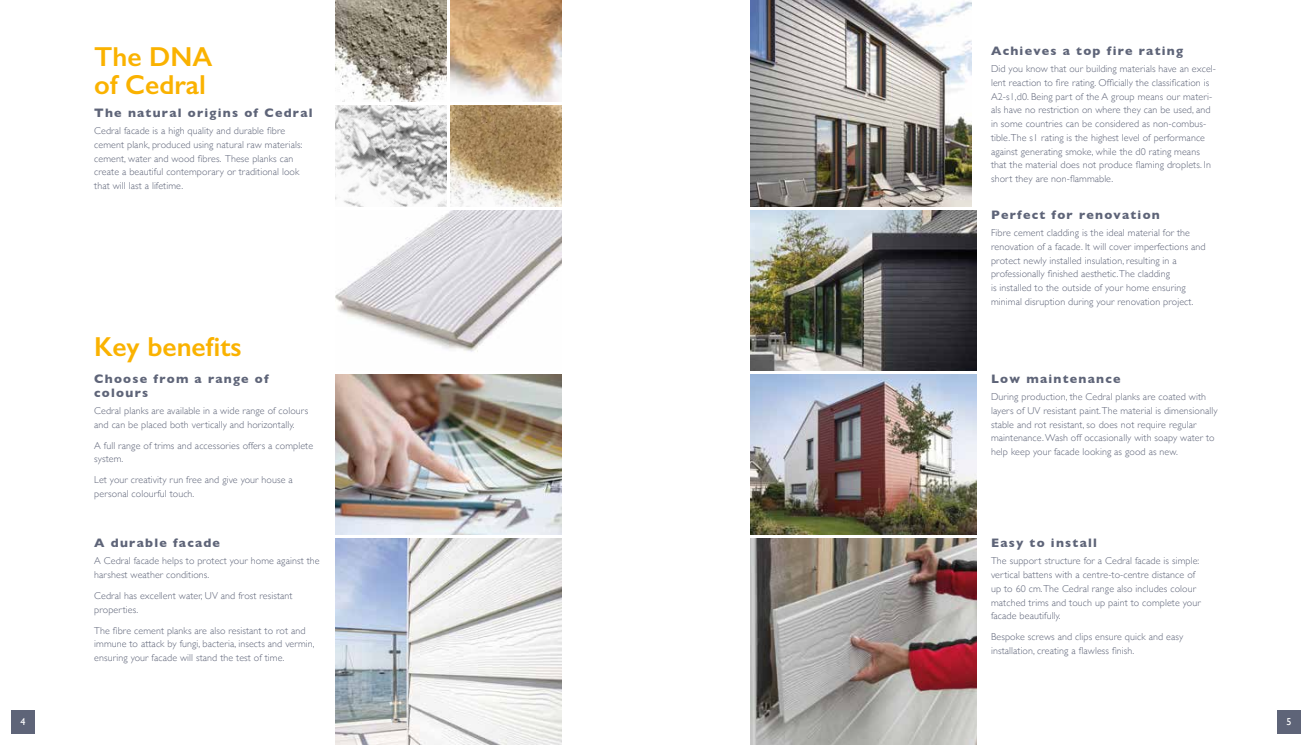
<style>
.page{position:relative;width:1312px;height:745px;background:#fff}
.page>*{position:absolute;margin:0;border:0;box-sizing:border-box;transform-origin:0 0}
.t1{font:600 27.5px/27.5px "Gill Sans";color:#fab200}
.t2{font:700 12.5px/13.8px "Gill Sans";letter-spacing:.1em;color:#5e6478}
.t3{font:300 10px/13.8px "Gill Sans";letter-spacing:.01em;color:#5e6478}
.t4{font:10px "Gill Sans";color:#fff}
</style>
<div class="page">
<div style="left:12px;top:710px;width:23px;height:23px;background:#5e6478"></div>
<div style="left:1276px;top:710px;width:24px;height:23px;background:#5e6478"></div>
<img style="left:750px;top:0;width:221px;height:206px">
<img style="left:750px;top:538px;width:226px;height:206px">
<img style="left:335px;top:538px;width:226px;height:206px">
<img style="left:750px;top:374px;width:226px;height:160px">
<img style="left:335px;top:374px;width:226px;height:160px">
<img style="left:750px;top:210px;width:226px;height:160px">
<img style="left:335px;top:210px;width:226px;height:142px">
<img style="left:335px;top:0;width:111px;height:101px">
<img style="left:335px;top:105px;width:111px;height:101px">
<img style="left:450px;top:105px;width:111px;height:101px">
<img style="left:450px;top:0;width:111px;height:101px">
<h1 class="t1" style="left:94px;top:43px;width:120px">The DNA of Cedral</h1>
<p class="t2" style="left:94px;top:105px;width:220px">The natural origins of Cedral</p>
<p class="t3" style="left:94px;top:123px;width:210px">Cedral facade is a high quality and durable fibre cement plank, produced using natural raw materials: cement, water and wood fibres. These planks can create a beautiful contemporary or traditional look that will last a lifetime.</p>
<h1 class="t1" style="left:94px;top:332px;width:149px">Key benefits</h1>
<p class="t2" style="left:94px;top:371px;width:176px">Choose from a range of colours</p>
<p class="t3" style="left:94px;top:403px;width:215px">Cedral planks are available in a wide range of colours and can be placed both vertically and horizontally.</p>
<p class="t3" style="left:94px;top:437px;width:220px">A full range of trims and accessories offers a complete system.</p>
<p class="t3" style="left:94px;top:472px;width:200px">Let your creativity run free and give your house a personal colourful touch.</p>
<p class="t2" style="left:94px;top:535px;width:127px">A durable facade</p>
<p class="t3" style="left:94px;top:553px;width:227px">A Cedral facade helps to protect your home against the harshest weather conditions.</p>
<p class="t3" style="left:94px;top:588px;width:200px">Cedral has excellent water, UV and frost resistant properties.</p>
<p class="t3" style="left:94px;top:622px;width:222px">The fibre cement planks are also resistant to rot and immune to attack by fungi, bacteria, insects and vermin, ensuring your facade will stand the test of time.</p>
<p class="t2" style="left:990px;top:43px;width:193px">Achieves a top fire rating</p>
<p class="t3" style="left:990px;top:61px;width:226px">Did you know that our building materials have an excel&shy;lent reaction to fire rating. Officially the classification is A2-s1,d0. Being part of the A group means our materi&shy;als have no restriction on where they can be used, and in some countries can be considered as non-combus&shy;tible. The s1 rating is the highest level of performance against generating smoke, while the d0 rating means that the material does not produce flaming droplets. In short they are non-flammable.</p>
<p class="t2" style="left:990px;top:207px;width:170px">Perfect for renovation</p>
<p class="t3" style="left:990px;top:225px;width:216px">Fibre cement cladding is the ideal material for the renovation of a facade. It will cover imperfections and protect newly installed insulation, resulting in a professionally finished aesthetic. The cladding<br>is installed to the outside of your home ensuring minimal disruption during your renovation project.</p>
<p class="t2" style="left:990px;top:371px;width:131px">Low maintenance</p>
<p class="t3" style="left:990px;top:389px;width:228px">During production, the Cedral planks are coated with layers of UV resistant paint. The material is dimensionally stable and rot resistant, so does not require regular maintenance. Wash off occasionally with soapy water to help keep your facade looking as good as new.</p>
<p class="t2" style="left:990px;top:535px;width:107px">Easy to install</p>
<p class="t3" style="left:990px;top:553px;width:211px">The support structure for a Cedral facade is simple: vertical battens with a centre-to-centre distance of up to 60 cm. The Cedral range also includes colour matched trims and touch up paint to complete your facade beautifully.</p>
<p class="t3" style="left:990px;top:629px;width:193px">Bespoke screws and clips ensure quick and easy installation, creating a flawless finish.</p>
<p class="t4" style="left:21px;top:715px;width:6px">4</p>
<p class="t4" style="left:1285px;top:715px;width:6px">5</p>
</div>
